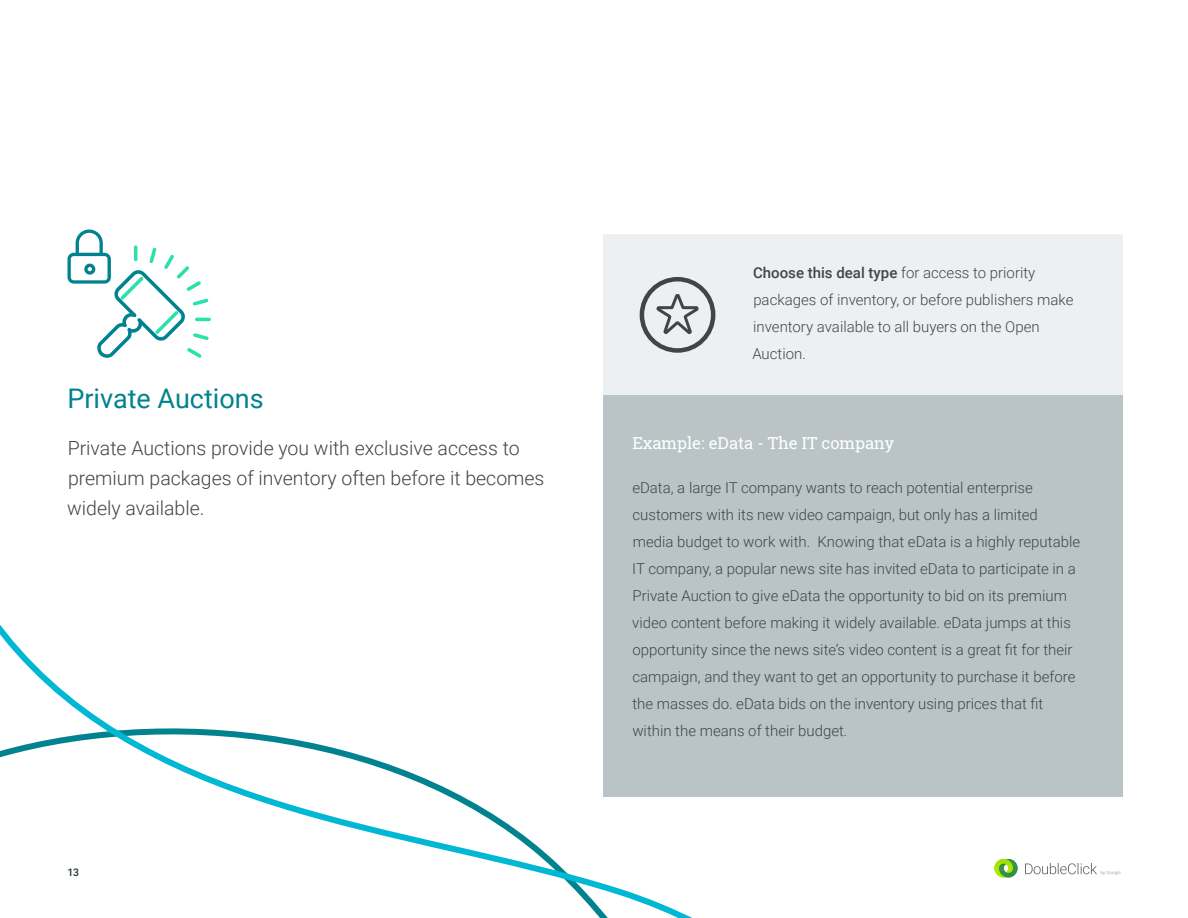
<style>
.page{position:relative;width:1188px;height:918px;background:#fff}
.page>*{position:absolute;margin:0;border:0;box-sizing:border-box;transform-origin:0 0}
.t1{font:27px "Roboto";color:#00828f}
.t2{font:300 19.5px/30px "Roboto";color:#444}
.t3{font:16.5px "Roboto Slab";color:#fff}
.t4{font:300 15px/27px "Roboto";color:#444}
.t5{font:500 10.5px "Roboto";color:#263338}
.s1{font-weight:500}
</style>
<div class="page">
<svg style="left:0;top:607px;width:1042px;height:311px"></svg>
<svg style="left:1025px;top:863px;width:95px;height:12px"></svg>
<svg style="left:994px;top:859px;width:24px;height:19px"></svg>
<svg style="left:68px;top:229px;width:143px;height:129px"></svg>
<div style="left:604px;top:235px;width:519px;height:160px;background:#edf0f2"></div>
<div style="left:604px;top:395px;width:519px;height:401px;background:#bac4c7"></div>
<svg style="left:656px;top:294px;width:43px;height:40px"></svg>
<div style="left:640px;top:277px;width:75px;height:76px;border:4px solid #444;border-radius:50%"></div>
<h1 class="t1" style="left:67px;top:379px;width:198px">Private Auctions</h1>
<h2 class="t2" style="left:67px;top:432px;width:479px">Private Auctions provide you with exclusive access to premium packages of inventory often before it becomes widely available.</h2>
<p class="t5" style="left:68px;top:865px;width:13px">13</p>
<p class="t4" style="left:752px;top:259px;width:323px"><span class="s1">Choose this deal type</span> for access to priority packages of inventory, or before publishers make inventory available to all buyers on the Open Auction.</p>
<p class="t3" style="left:632px;top:431px;width:263px">Example: eData - The IT company</p>
<p class="t4" style="left:632px;top:473px;width:449px">eData, a large IT company wants to reach potential enterprise customers with its new video campaign, but only has a limited media budget to work with. Knowing that eData is a highly reputable IT company, a popular news site has invited eData to participate in a Private Auction to give eData the opportunity to bid on its premium video content before making it widely available. eData jumps at this opportunity since the news site’s video content is a great fit for their campaign, and they want to get an opportunity to purchase it before the masses do. eData bids on the inventory using prices that fit within the means of their budget.</p>
</div>
